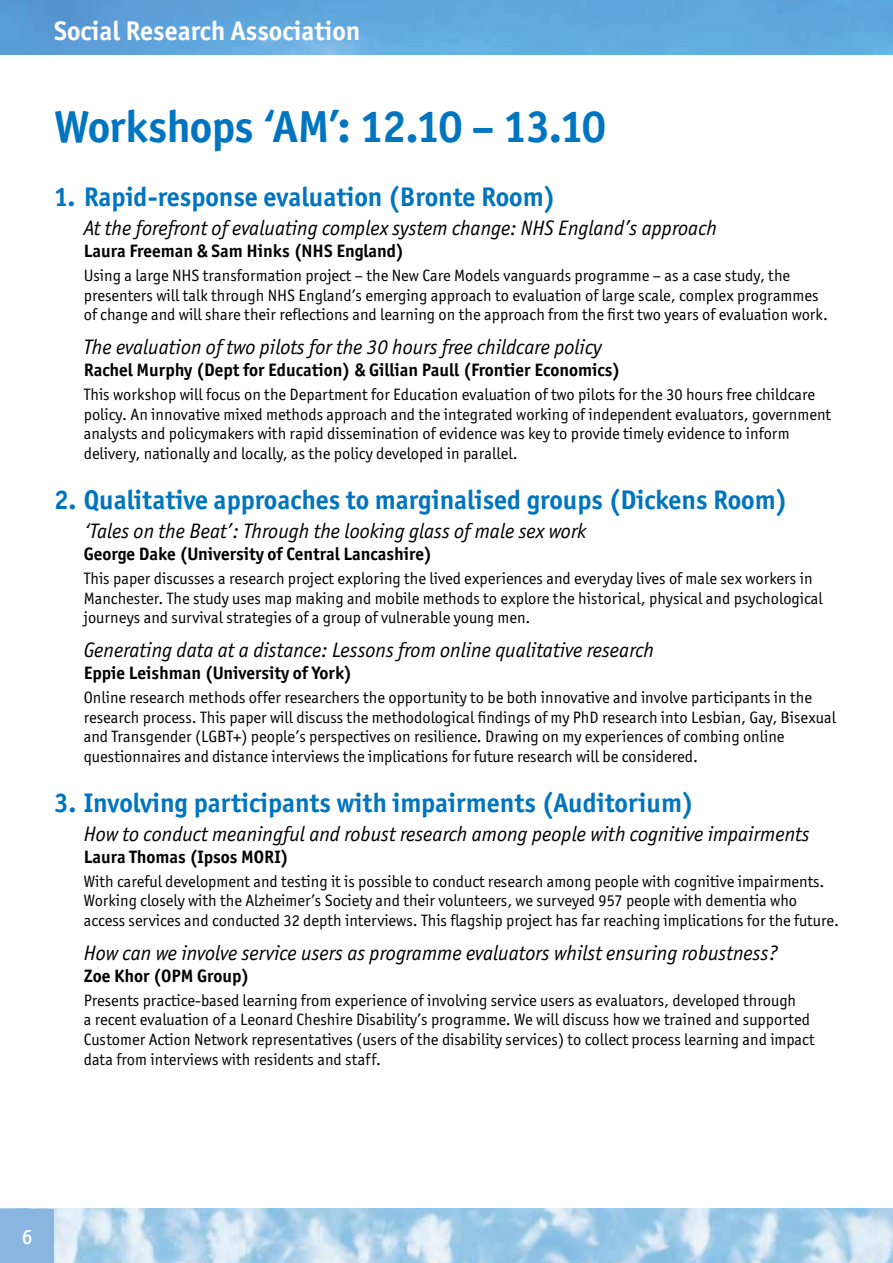
<style>
.page{position:relative;width:893px;height:1263px;background:#fff}
.page>*{position:absolute;margin:0;border:0;box-sizing:border-box;transform-origin:0 0}
.t1{font:700 45px "Officina San ITC";letter-spacing:-.015em;color:#0075bf}
.t2{font:700 27px "Officina San ITC";color:#0075bf}
.t3{font:700 27px "Officina San ITC";color:#fff}
.t4{font:italic 21px "Officina San ITC";color:#000}
.t5{font:500 21px "Officina San ITC";color:#fff}
.t6{font:700 18px "Officina San ITC";color:#000}
.t7{font:16.5px/19.8px "Officina San ITC";color:#000}
</style>
<div class="page">
<img style="left:54px;top:1209px;width:839px;height:54px">
<img style="left:0;top:0;width:893px;height:54px">
<div style="left:0;top:1209px;width:54px;height:54px;background:#8ab5e1"></div>
<h2 class="t3" style="left:54px;top:14px;width:308px">Social Research Association</h2>
<h1 class="t1" style="left:54px;top:98px;width:554px">Workshops ‘AM’: 12.10 – 13.10</h1>
<h2 class="t2" style="left:54px;top:180px;width:503px">1. Rapid-response evaluation (Bronte Room)</h2>
<p class="t4" style="left:84px;top:216px;width:635px">At the forefront of evaluating complex system change: NHS England’s approach</p>
<p class="t6" style="left:84px;top:239px;width:322px">Laura Freeman &amp; Sam Hinks (NHS England)</p>
<p class="t7" style="left:84px;top:265px;width:746px">Using a large NHS transformation project – the New Care Models vanguards programme – as a case study, the presenters will talk through NHS England’s emerging approach to evaluation of large scale, complex programmes of change and will share their reflections and learning on the approach from the first two years of evaluation work.</p>
<p class="t4" style="left:84px;top:335px;width:520px">The evaluation of two pilots for the 30 hours free childcare policy</p>
<p class="t6" style="left:84px;top:358px;width:538px">Rachel Murphy (Dept for Education) &amp; Gillian Paull (Frontier Economics)</p>
<p class="t7" style="left:84px;top:384px;width:749px">This workshop will focus on the Department for Education evaluation of two pilots for the 30 hours free childcare policy. An innovative mixed methods approach and the integrated working of independent evaluators, government analysts and policymakers with rapid dissemination of evidence was key to provide timely evidence to inform delivery, nationally and locally, as the policy developed in parallel.</p>
<h2 class="t2" style="left:54px;top:483px;width:735px">2. Qualitative approaches to marginalised groups (Dickens Room)</h2>
<p class="t4" style="left:84px;top:519px;width:504px">‘Tales on the Beat’: Through the looking glass of male sex work</p>
<p class="t6" style="left:84px;top:542px;width:350px">George Dake (University of Central Lancashire)</p>
<p class="t7" style="left:84px;top:568px;width:740px">This paper discusses a research project exploring the lived experiences and everyday lives of male sex workers in<br>Manchester. The study uses map making and mobile methods to explore the historical, physical and psychological journeys and survival strategies of a group of vulnerable young men.</p>
<p class="t4" style="left:84px;top:638px;width:572px">Generating data at a distance: Lessons from online qualitative research</p>
<p class="t6" style="left:84px;top:661px;width:270px">Eppie Leishman (University of York)</p>
<p class="t7" style="left:84px;top:687px;width:754px">Online research methods offer researchers the opportunity to be both innovative and involve participants in the research process. This paper will discuss the methodological findings of my PhD research into Lesbian, Gay, Bisexual and Transgender (LGBT+) people’s perspectives on resilience. Drawing on my experiences of combing online questionnaires and distance interviews the implications for future research will be considered.</p>
<h2 class="t2" style="left:54px;top:786px;width:642px">3. Involving participants with impairments (Auditorium)</h2>
<p class="t4" style="left:84px;top:822px;width:727px">How to conduct meaningful and robust research among people with cognitive impairments</p>
<p class="t6" style="left:84px;top:845px;width:206px">Laura Thomas (Ipsos MORI)</p>
<p class="t7" style="left:84px;top:871px;width:757px">With careful development and testing it is possible to conduct research among people with cognitive impairments.<br>Working closely with the Alzheimer’s Society and their volunteers, we surveyed 957 people with dementia who access services and conducted 32 depth interviews. This flagship project has far reaching implications for the future.</p>
<p class="t4" style="left:84px;top:941px;width:696px">How can we involve service users as programme evaluators whilst ensuring robustness?</p>
<p class="t6" style="left:84px;top:964px;width:167px">Zoe Khor (OPM Group)</p>
<p class="t7" style="left:84px;top:990px;width:732px">Presents practice-based learning from experience of involving service users as evaluators, developed through<br>a recent evaluation of a Leonard Cheshire Disability’s programme. We will discuss how we trained and supported Customer Action Network representatives (users of the disability services) to collect process learning and impact data from interviews with residents and staff.</p>
<p class="t5" style="left:22px;top:1224px;width:12px">6</p>
</div>
